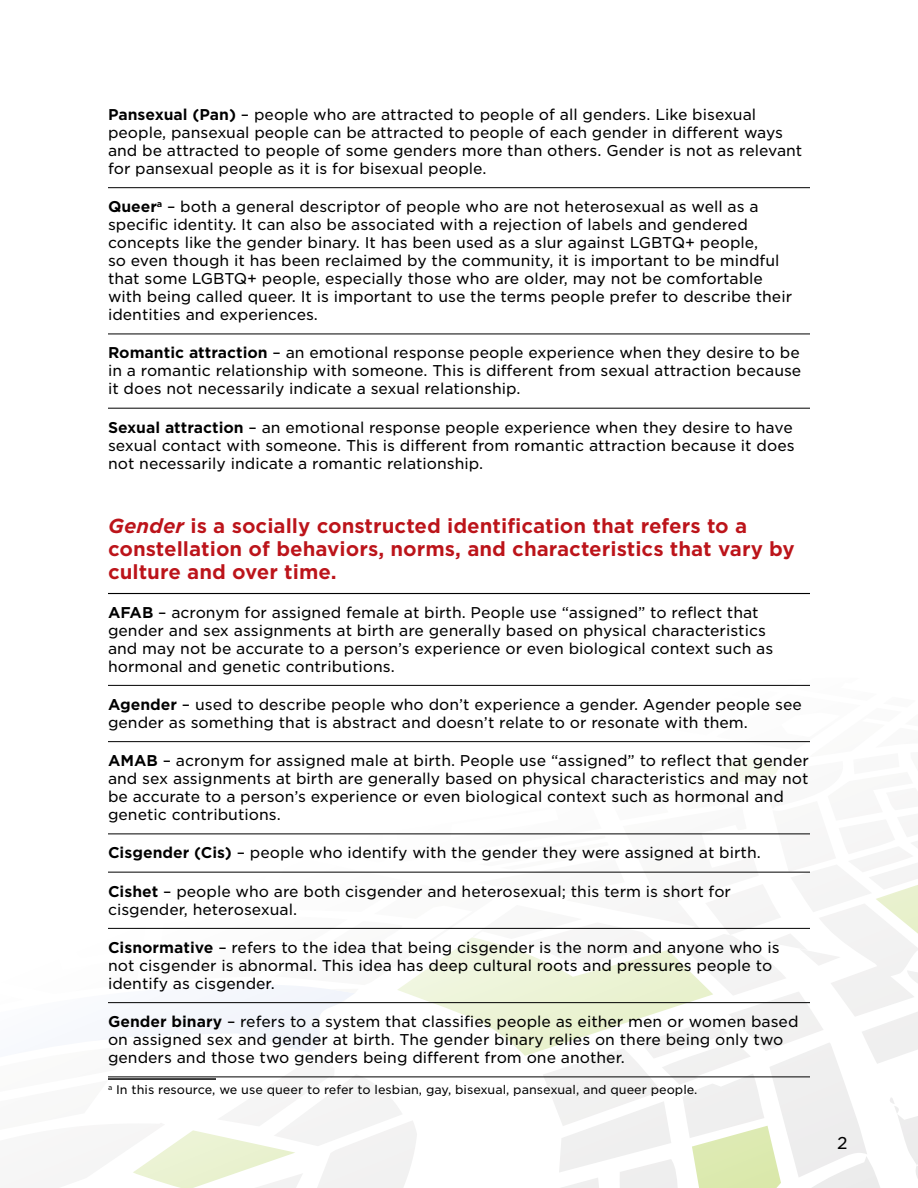
<style>
.page{position:relative;width:918px;height:1188px;background:#fff}
.page>*{position:absolute;margin:0;border:0;box-sizing:border-box;transform-origin:0 0}
.t1{font:700 19.5px/23.4px "Gotham S Sm";color:#bc141a}
.t2{font:16.5px "Gotham S Sm";color:#000}
.t3{font:15px/18px "Gotham S Sm";color:#000}
.t4{font:12px "Gotham S Sm";color:#000}
.s1{font-weight:700}
.s2{font-style:italic}
</style>
<div class="page">
<svg style="left:133px;top:833px;width:785px;height:355px"></svg>
<svg style="left:336px;top:684px;width:582px;height:188px"></svg>
<hr style="left:108px;top:187px;width:702px;height:1px;background:#000">
<hr style="left:108px;top:334px;width:702px;height:1px;background:#000">
<hr style="left:108px;top:408px;width:702px;height:1px;background:#000">
<hr style="left:108px;top:593px;width:702px;height:1px;background:#000">
<hr style="left:108px;top:685px;width:702px;height:1px;background:#000">
<hr style="left:108px;top:741px;width:702px;height:1px;background:#000">
<hr style="left:108px;top:834px;width:702px;height:1px;background:#000">
<hr style="left:108px;top:872px;width:702px;height:1px;background:#000">
<hr style="left:108px;top:928px;width:702px;height:1px;background:#000">
<hr style="left:108px;top:1002px;width:702px;height:1px;background:#000">
<hr style="left:108px;top:1077px;width:702px;height:1px;background:#000">
<hr style="left:108px;top:1078px;width:108px;height:2px;background:#000">
<p class="t3" style="left:108px;top:105px;width:696px"><span class="s1">Pansexual (Pan)</span> – people who are attracted to people of all genders. Like bisexual people, pansexual people can be attracted to people of each gender in different ways and be attracted to people of some genders more than others. Gender is not as relevant for pansexual people as it is for bisexual people.</p>
<p class="t3" style="left:108px;top:197px;width:686px"><span class="s1">Queer</span><sup>a</sup> – both a general descriptor of people who are not heterosexual as well as a specific identity. It can also be associated with a rejection of labels and gendered concepts like the gender binary. It has been used as a slur against LGBTQ+ people,<br>so even though it has been reclaimed by the community, it is important to be mindful that some LGBTQ+ people, especially those who are older, may not be comfortable with being called queer. It is important to use the terms people prefer to describe their identities and experiences.</p>
<p class="t3" style="left:108px;top:344px;width:695px;text-align:justify"><span class="s1">Romantic attraction</span> – an emotional response people experience when they desire to be in a romantic relationship with someone. This is different from sexual attraction because it does not necessarily indicate a sexual relationship.</p>
<p class="t3" style="left:108px;top:418px;width:688px"><span class="s1">Sexual attraction</span> – an emotional response people experience when they desire to have sexual contact with someone. This is different from romantic attraction because it does not necessarily indicate a romantic relationship.</p>
<h1 class="t1" style="left:108px;top:514px;width:688px"><span class="s2">Gender</span> is a socially constructed identification that refers to a constellation of behaviors, norms, and characteristics that vary by culture and over time.</h1>
<p class="t3" style="left:108px;top:603px;width:667px"><span class="s1">AFAB</span> – acronym for assigned female at birth. People use “assigned” to reflect that gender and sex assignments at birth are generally based on physical characteristics and may not be accurate to a person’s experience or even biological context such as hormonal and genetic contributions.</p>
<p class="t3" style="left:108px;top:695px;width:695px"><span class="s1">Agender</span> – used to describe people who don’t experience a gender. Agender people see gender as something that is abstract and doesn’t relate to or resonate with them.</p>
<p class="t3" style="left:108px;top:751px;width:702px"><span class="s1">AMAB</span> – acronym for assigned male at birth. People use “assigned” to reflect that gender and sex assignments at birth are generally based on physical characteristics and may not be accurate to a person’s experience or even biological context such as hormonal and genetic contributions.</p>
<p class="t3" style="left:108px;top:844px;width:654px"><span class="s1">Cisgender (Cis)</span> – people who identify with the gender they were assigned at birth.</p>
<p class="t3" style="left:108px;top:882px;width:625px"><span class="s1">Cishet</span> – people who are both cisgender and heterosexual; this term is short for cisgender, heterosexual.</p>
<p class="t3" style="left:108px;top:938px;width:673px"><span class="s1">Cisnormative</span> – refers to the idea that being cisgender is the norm and anyone who is not cisgender is abnormal. This idea has deep cultural roots and pressures people to identify as cisgender.</p>
<p class="t3" style="left:108px;top:1012px;width:692px"><span class="s1">Gender binary</span> – refers to a system that classifies people as either men or women based on assigned sex and gender at birth. The gender binary relies on there being only two genders and those two genders being different from one another.</p>
<p class="t4" style="left:108px;top:1082px;width:591px"><sup>a</sup> In this resource, we use queer to refer to lesbian, gay, bisexual, pansexual, and queer people.</p>
<p class="t2" style="left:837px;top:1132px;width:12px">2</p>
</div>
